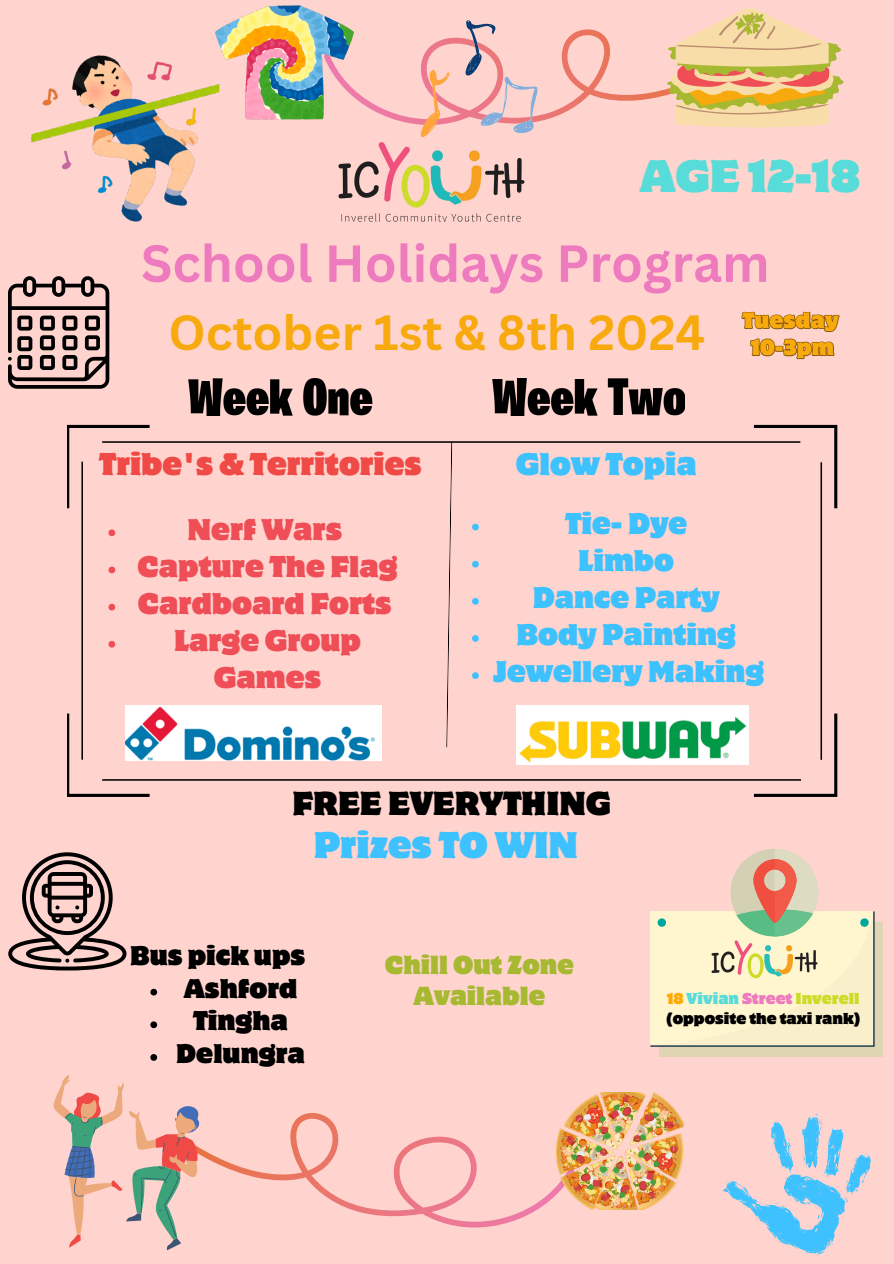
<style>
.page{position:relative;width:894px;height:1264px;background:#fff}
.page>*{position:absolute;margin:0;border:0;box-sizing:border-box;transform-origin:0 0}
.t1{font:700 51px "Canva Sans";color:#ee7bbd}
.t2{font:700 48px "Canva Sans";color:#f8a90d}
.t3{font:40.5px "Motter Corpus ITC Std";color:#58dcd9}
.t4{font:33px "Motter Corpus ITC Std";color:#3dc2ff}
.t5{font:29.55px "Motter Corpus ITC Std";color:#000}
.t6{font:27.9px "Motter Corpus ITC Std";color:#ef4a46}
.t7{font:27.9px "Motter Corpus ITC Std";color:#3dc2ff}
.t8{font:26.55px/37.2px "Motter Corpus ITC Std";color:#ef4e56;text-align:center}
.t9{font:26.55px "Motter Corpus ITC Std";color:#3dc2ff}
.t10{font:24px "Motter Corpus ITC Std";color:#000}
.t11{font:23.25px/31.5px "Motter Corpus ITC Std";color:#a7b931;text-align:center}
.t12{font:19.8px "Motter Corpus ITC Std";color:#f8a90d}
.t13{font:13.95px "Motter Corpus ITC Std";color:#cddc29}
.t14{font:13.95px "Motter Corpus ITC Std";color:#000}
.s1{color:#ffaa03}
.s2{color:#58dcd9}
.s3{color:#ee7bbd}
</style>
<div class="page">
<div style="left:0;top:0;width:893px;height:1263px;background:#ffd4cf"></div>
<svg style="left:199px;top:1113px;width:357px;height:115px"></svg>
<svg style="left:312px;top:29px;width:353px;height:154px"></svg>
<img style="left:216px;top:6px;width:137px;height:113px">
<svg style="left:665px;top:8px;width:178px;height:120px"></svg>
<img style="left:336px;top:141px;width:188px;height:81px">
<svg style="left:53px;top:1075px;width:146px;height:175px"></svg>
<svg style="left:420px;top:20px;width:117px;height:117px"></svg>
<img style="left:32px;top:56px;width:187px;height:165px">
<svg style="left:722px;top:1114px;width:149px;height:140px"></svg>
<img style="left:556px;top:1092px;width:127px;height:117px">
<svg style="left:8px;top:852px;width:118px;height:118px"></svg>
<div style="left:659px;top:922px;width:222px;height:134px;background:#e0d5b2"></div>
<svg style="left:650px;top:848px;width:224px;height:198px"></svg>
<svg style="left:8px;top:276px;width:101px;height:113px"></svg>
<svg style="left:67px;top:425px;width:770px;height:372px"></svg>
<svg style="left:446px;top:441px;width:6px;height:306px"></svg>
<img style="left:188px;top:378px;width:184px;height:37px">
<img style="left:492px;top:378px;width:191px;height:37px">
<img style="left:516px;top:705px;width:231px;height:59px">
<img style="left:711px;top:939px;width:106px;height:40px">
<img style="left:126px;top:705px;width:255px;height:55px">
<svg style="left:150px;top:988px;width:7px;height:7px"></svg>
<svg style="left:150px;top:1021px;width:7px;height:7px"></svg>
<svg style="left:150px;top:1054px;width:7px;height:6px"></svg>
<svg style="left:741px;top:311px;width:99px;height:49px"></svg>
<svg style="left:108px;top:529px;width:7px;height:7px"></svg>
<svg style="left:108px;top:566px;width:7px;height:7px"></svg>
<svg style="left:108px;top:603px;width:7px;height:7px"></svg>
<svg style="left:108px;top:641px;width:7px;height:6px"></svg>
<svg style="left:472px;top:523px;width:6px;height:7px"></svg>
<svg style="left:472px;top:561px;width:6px;height:6px"></svg>
<svg style="left:472px;top:598px;width:6px;height:6px"></svg>
<svg style="left:472px;top:635px;width:6px;height:7px"></svg>
<svg style="left:472px;top:672px;width:6px;height:7px"></svg>
<p class="t3" style="left:639px;top:160px;width:222px">AGE 12-18</p>
<p class="t1" style="left:141px;top:227px;width:630px">School Holidays Program</p>
<p class="t2" style="left:168px;top:299px;width:538px">October 1st &amp; 8th 2024</p>
<p class="t6" style="left:99px;top:453px;width:324px">Tribe's &amp; Territories</p>
<p class="t7" style="left:515px;top:453px;width:182px">Glow Topia</p>
<p class="t12" style="left:742px;top:312px;width:98px">Tuesday</p>
<p class="t12" style="left:750px;top:339px;width:85px">10-3pm</p>
<p class="t8" style="left:187px;top:513px;width:156px">Nerf Wars</p>
<p class="t8" style="left:137px;top:550px;width:261px">Capture The Flag</p>
<p class="t8" style="left:138px;top:587px;width:255px">Cardboard Forts</p>
<p class="t8" style="left:174px;top:624px;width:188px">Large Group<br>Games</p>
<h5 class="t9" style="left:565px;top:513px;width:124px">Tie- Dye</h5>
<h4 class="t9" style="left:578px;top:550px;width:97px">Limbo</h4>
<p class="t9" style="left:532px;top:587px;width:188px">Dance Party</p>
<h3 class="t9" style="left:516px;top:624px;width:221px">Body Painting</h3>
<h6 class="t9" style="left:493px;top:661px;width:272px">Jewellery Making</h6>
<p class="t5" style="left:292px;top:792px;width:320px">FREE EVERYTHING</p>
<p class="t4" style="left:314px;top:832px;width:266px">Prizes TO WIN</p>
<p class="t10" style="left:130px;top:946px;width:176px">Bus pick ups</p>
<p class="t10" style="left:184px;top:978px;width:115px">Ashford</p>
<p class="t10" style="left:193px;top:1011px;width:96px">Tingha</p>
<p class="t10" style="left:176px;top:1044px;width:130px">Delungra</p>
<p class="t11" style="left:384px;top:950px;width:191px">Chill Out Zone<br>Available</p>
<p class="t13" style="left:667px;top:993px;width:194px"><span class="s1">18</span> <span class="s2">Vivian</span> <span class="s3">Street</span> Inverell</p>
<p class="t14" style="left:665px;top:1012px;width:197px">(opposite the taxi rank)</p>
</div>
